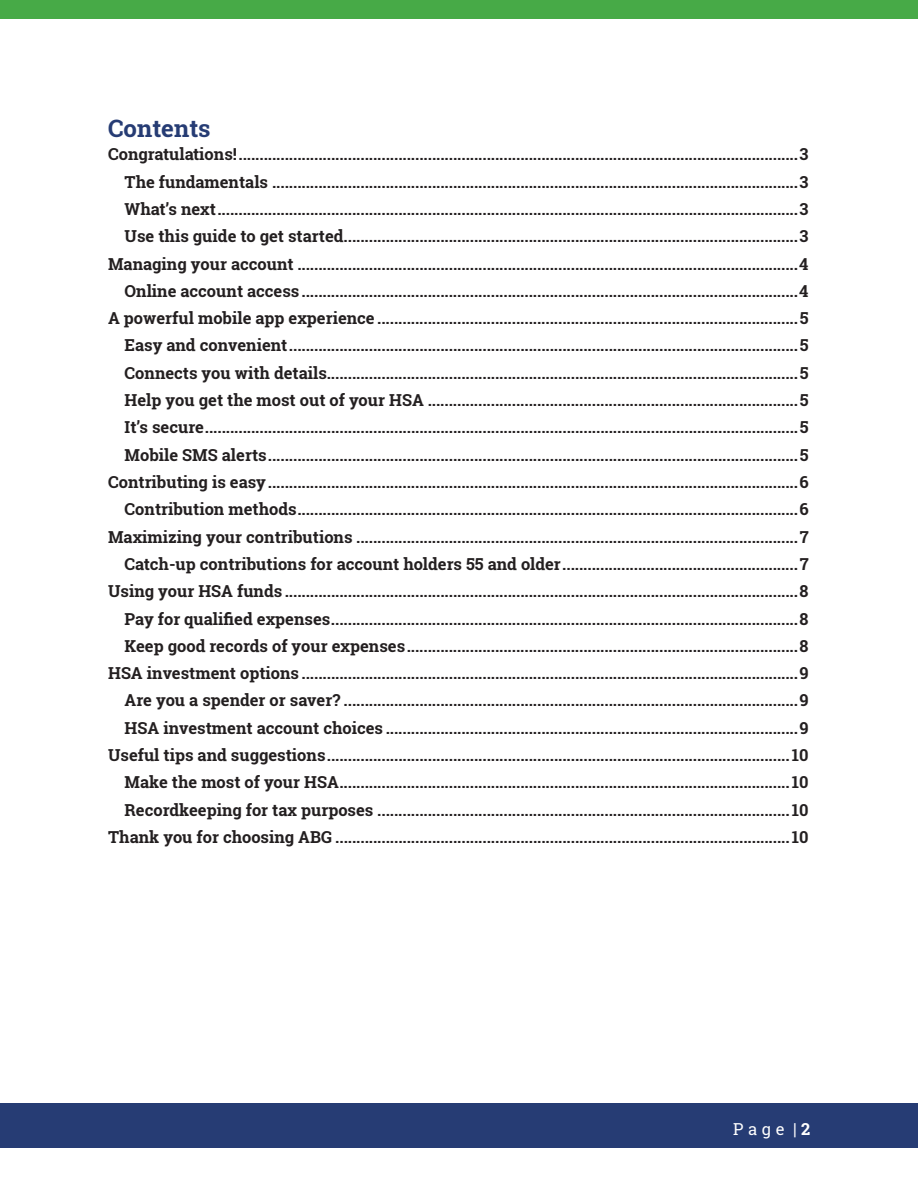
<style>
.page{position:relative;width:918px;height:1188px;background:#fff}
.page>*{position:absolute;margin:0;border:0;box-sizing:border-box;transform-origin:0 0}
.t1{font:700 24px "Roboto Slab";color:#263c74}
.t2{font:700 16.5px/27.3px "Roboto Slab";color:#231f20;text-align:right}
.t3{font:16.5px "Roboto Slab";color:#fff}
.s1{font-weight:700}
</style>
<div class="page">
<div style="left:0;top:0;width:918px;height:19px;background:#47aa47"></div>
<div style="left:0;top:1103px;width:918px;height:45px;background:#263c74"></div>
<h1 class="t1" style="left:108px;top:112px;width:104px">Contents</h1>
<p class="t2" style="left:108px;top:140px;width:702px">Congratulations!.....................................................................................................................................3<br>The fundamentals .............................................................................................................................3<br>What’s next..........................................................................................................................................3<br>Use this guide to get started............................................................................................................3<br>Managing your account .......................................................................................................................4<br>Online account access......................................................................................................................4<br>A powerful mobile app experience ....................................................................................................5<br>Easy and convenient.........................................................................................................................5<br>Connects you with details................................................................................................................5<br>Help you get the most out of your HSA ........................................................................................5<br>It’s secure.............................................................................................................................................5<br>Mobile SMS alerts..............................................................................................................................5<br>Contributing is easy..............................................................................................................................6<br>Contribution methods.......................................................................................................................6<br>Maximizing your contributions .........................................................................................................7<br>Catch-up contributions for account holders 55 and older........................................................7<br>Using your HSA funds ..........................................................................................................................8<br>Pay for qualified expenses...............................................................................................................8<br>Keep good records of your expenses.............................................................................................8<br>HSA investment options ......................................................................................................................9<br>Are you a spender or saver? ............................................................................................................9<br>HSA investment account choices ..................................................................................................9<br>Useful tips and suggestions.............................................................................................................. 10<br>Make the most of your HSA........................................................................................................... 10<br>Recordkeeping for tax purposes .................................................................................................. 10<br>Thank you for choosing ABG ............................................................................................................ 10</p>
<p class="t3" style="left:733px;top:1117px;width:79px">Page | <span class="s1">2</span></p>
</div>
